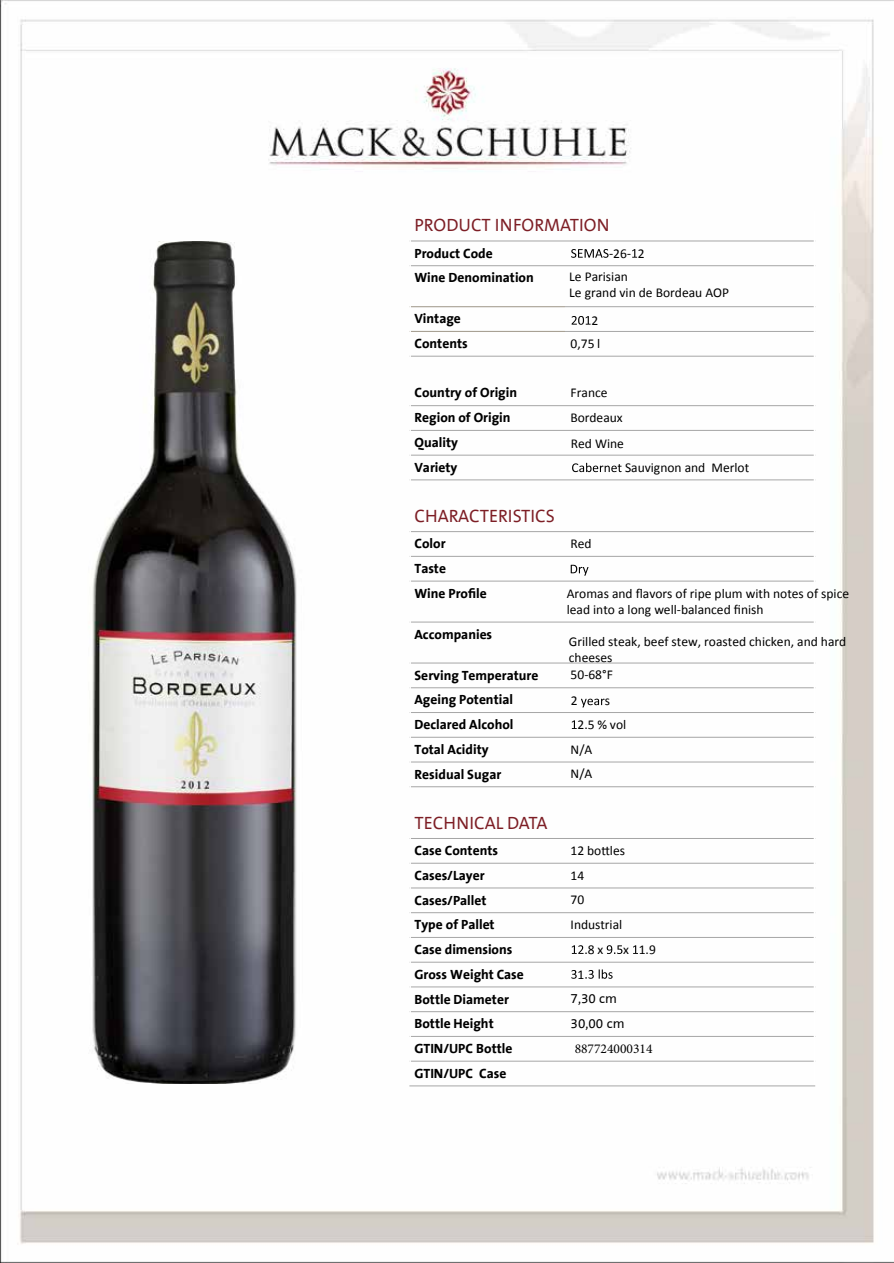
<style>
.page{position:relative;width:894px;height:1263px;background:#fff}
.page>*{position:absolute;margin:0;border:0;box-sizing:border-box;transform-origin:0 0}
.t1{font:18px "The Sans Office LF";color:#7d1e25}
.t2{font:700 13.5px/24.8px "The Sans Office LF";color:#000}
.t3{font:13.5px/16.2px "Calibri";color:#000}
.t4{font:13.5px/24.8px "The Sans Office LF";color:#000}
.t5{font:13.5px "Minion Pro";color:#000}
</style>
<div class="page">
<img style="left:1px;top:0;width:892px;height:1262px">
<hr style="left:409px;top:241px;width:406px;height:1px;background:#a6a6a6">
<hr style="left:409px;top:265px;width:406px;height:1px;background:#a6a6a6">
<hr style="left:409px;top:306px;width:156px;height:1px;background:#a8a194">
<hr style="left:565px;top:306px;width:250px;height:1px;background:#a6a6a6">
<hr style="left:409px;top:331px;width:156px;height:1px;background:#a8a194">
<hr style="left:565px;top:331px;width:250px;height:1px;background:#a6a6a6">
<hr style="left:409px;top:356px;width:406px;height:1px;background:#a6a6a6">
<hr style="left:409px;top:405px;width:406px;height:1px;background:#a6a6a6">
<hr style="left:409px;top:430px;width:406px;height:1px;background:#a6a6a6">
<hr style="left:409px;top:455px;width:406px;height:1px;background:#a6a6a6">
<hr style="left:409px;top:479px;width:406px;height:1px;background:#a6a6a6">
<hr style="left:409px;top:531px;width:406px;height:1px;background:#a6a6a6">
<hr style="left:409px;top:556px;width:406px;height:1px;background:#a6a6a6">
<hr style="left:409px;top:581px;width:406px;height:1px;background:#a6a6a6">
<hr style="left:409px;top:621px;width:406px;height:1px;background:#a6a6a6">
<hr style="left:409px;top:662px;width:406px;height:1px;background:#a6a6a6">
<hr style="left:409px;top:687px;width:406px;height:1px;background:#a6a6a6">
<hr style="left:409px;top:712px;width:406px;height:1px;background:#a6a6a6">
<hr style="left:409px;top:737px;width:406px;height:1px;background:#a6a6a6">
<hr style="left:409px;top:761px;width:406px;height:1px;background:#a6a6a6">
<hr style="left:409px;top:786px;width:406px;height:1px;background:#a6a6a6">
<hr style="left:409px;top:838px;width:406px;height:1px;background:#a6a6a6">
<hr style="left:409px;top:863px;width:406px;height:1px;background:#a6a6a6">
<hr style="left:409px;top:887px;width:406px;height:1px;background:#a6a6a6">
<hr style="left:409px;top:912px;width:406px;height:1px;background:#a6a6a6">
<hr style="left:409px;top:937px;width:406px;height:1px;background:#a6a6a6">
<hr style="left:409px;top:961px;width:406px;height:1px;background:#a6a6a6">
<hr style="left:409px;top:986px;width:406px;height:1px;background:#a6a6a6">
<hr style="left:409px;top:1011px;width:406px;height:1px;background:#a6a6a6">
<hr style="left:409px;top:1036px;width:406px;height:1px;background:#a6a6a6">
<hr style="left:409px;top:1060px;width:406px;height:1px;background:#a6a6a6">
<hr style="left:409px;top:210px;width:2px;height:876px;background:#fff">
<hr style="left:813px;top:210px;width:2px;height:876px;background:#fff">
<hr style="left:409px;top:210px;width:406px;height:2px;background:#fff">
<hr style="left:409px;top:1085px;width:406px;height:1px;background:#a6a6a6">
<svg style="left:571px;top:249px;width:41px;height:9px"></svg>
<svg style="left:627px;top:249px;width:10px;height:9px"></svg>
<svg style="left:570px;top:565px;width:18px;height:10px"></svg>
<svg style="left:571px;top:720px;width:5px;height:9px"></svg>
<svg style="left:571px;top:945px;width:12px;height:9px"></svg>
<svg style="left:606px;top:945px;width:16px;height:9px"></svg>
<svg style="left:633px;top:945px;width:5px;height:9px"></svg>
<svg style="left:571px;top:970px;width:5px;height:8px"></svg>
<svg style="left:585px;top:969px;width:27px;height:9px"></svg>
<svg style="left:571px;top:316px;width:19px;height:9px"></svg>
<svg style="left:581px;top:698px;width:23px;height:9px"></svg>
<svg style="left:572px;top:463px;width:49px;height:9px"></svg>
<img style="left:71px;top:242px;width:247px;height:841px">
<h1 class="t1" style="left:414px;top:214px;width:196px">PRODUCT INFORMATION</h1>
<p class="t2" style="left:414px;top:241px;width:121px">Product Code<br>Wine Denomination</p>
<p class="t2" style="left:414px;top:306px;width:55px">Vintage<br>Contents</p>
<p class="t2" style="left:414px;top:380px;width:104px">Country of Origin<br>Region of Origin<br>Quality<br>Variety</p>
<h1 class="t1" style="left:414px;top:504px;width:142px">CHARACTERISTICS</h1>
<p class="t2" style="left:414px;top:531px;width:74px">Color<br>Taste<br>Wine Profile</p>
<p class="t2" style="left:414px;top:622px;width:79px">Accompanies</p>
<p class="t2" style="left:414px;top:663px;width:125px">Serving Temperature<br>Ageing Potential<br>Declared Alcohol<br>Total Acidity<br>Residual Sugar</p>
<h1 class="t1" style="left:414px;top:811px;width:134px">TECHNICAL DATA</h1>
<p class="t2" style="left:414px;top:838px;width:111px">Case Contents<br>Cases/Layer<br>Cases/Pallet<br>Type of Pallet<br>Case dimensions<br>Gross Weight Case<br>Bottle Diameter<br>Bottle Height<br>GTIN/UPC Bottle<br>GTIN/UPC Case</p>
<p class="t3" style="left:613px;top:244px;width:33px">26 2</p>
<p class="t3" style="left:569px;top:268px;width:161px">Le Parisian<br>Le grand vin de Bordeau AOP</p>
<p class="t3" style="left:591px;top:311px;width:8px">2</p>
<p class="t3" style="left:570px;top:334px;width:31px">0,75 l</p>
<p class="t3" style="left:570px;top:384px;width:38px">France</p>
<p class="t3" style="left:570px;top:404px;width:55px;line-height:25.5px">Bordeaux<br>Red Wine</p>
<p class="t3" style="left:625px;top:459px;width:126px">Sauvignon and Merlot</p>
<p class="t3" style="left:570px;top:535px;width:23px">Red</p>
<p class="t3" style="left:566px;top:585px;width:284px">Aromas and flavors of ripe plum with notes of spice lead into a long well-balanced finish</p>
<p class="t3" style="left:569px;top:632px;width:279px">Grilled steak, beef stew, roasted chicken, and hard cheeses</p>
<p class="t3" style="left:570px;top:666px;width:44px">50-68°F</p>
<p class="t3" style="left:570px;top:692px;width:8px">2</p>
<p class="t3" style="left:604px;top:692px;width:7px">s</p>
<p class="t3" style="left:570px;top:711px;width:57px;line-height:24.8px;text-indent:7px">2.5 % vol<br>N/A<br>N/A</p>
<p class="t3" style="left:570px;top:841px;width:56px">12 bottles</p>
<p class="t3" style="left:570px;top:866px;width:15px">14</p>
<p class="t3" style="left:570px;top:891px;width:15px">70</p>
<p class="t3" style="left:570px;top:916px;width:53px">Industrial</p>
<p class="t3" style="left:584px;top:940px;width:20px">.8x</p>
<p class="t3" style="left:623px;top:940px;width:34px">x 1.9</p>
<p class="t3" style="left:577px;top:965px;width:8px">1</p>
<p class="t4" style="left:570px;top:986px;width:55px">7,30 cm<br>30,00 cm</p>
<p class="t5" style="left:574px;top:1040px;width:79px">887724000314</p>
</div>
